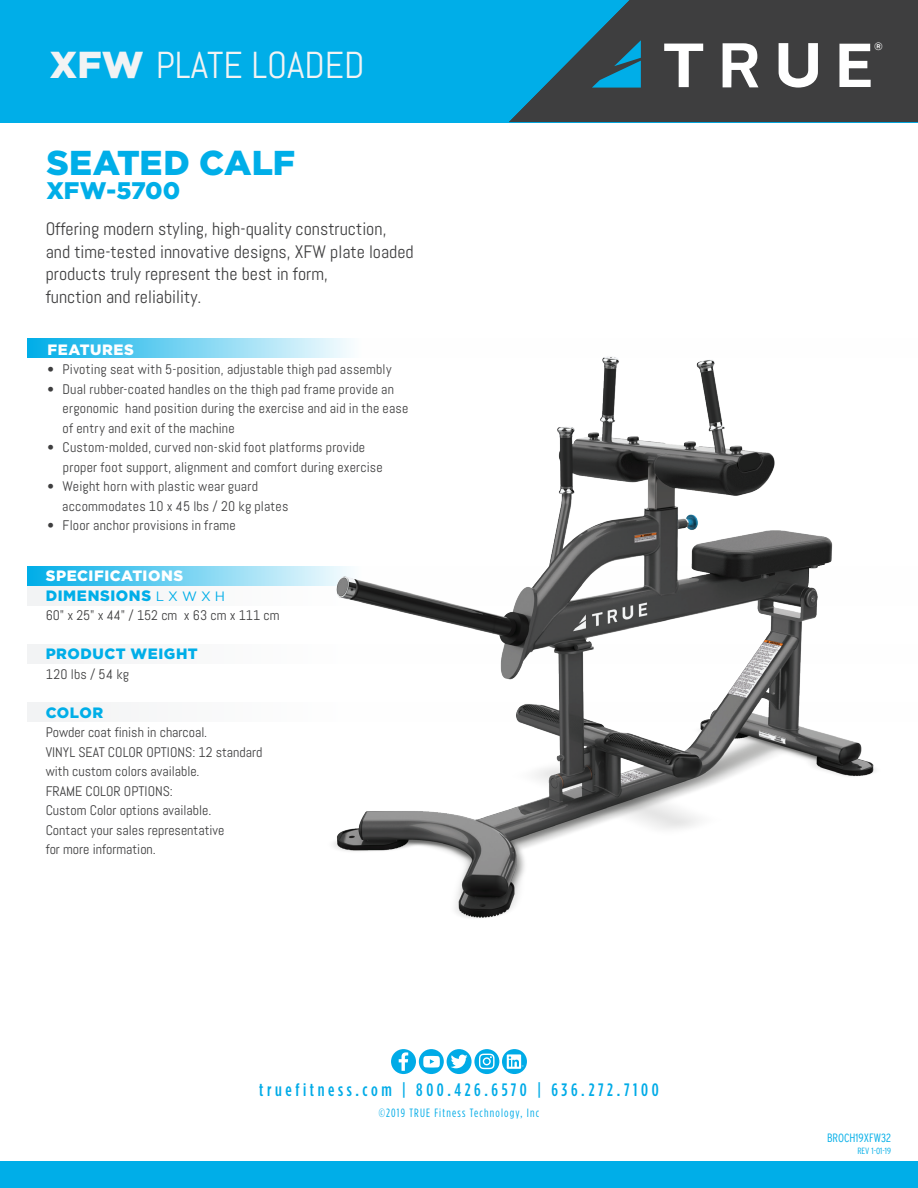
<style>
.page{position:relative;width:918px;height:1188px;background:#fff}
.page>*{position:absolute;margin:0;border:0;box-sizing:border-box;transform-origin:0 0}
.t1{font:37.5px "Abel";color:#f2f3f4}
.t2{font:900 34.5px "Gotham";color:#00aee8}
.t3{font:900 24px "Gotham";color:#00aee8}
.t4{font:18px/22.5px "Abel";color:#3e3e3f}
.t5{font:500 18px "Gotham Condensed";letter-spacing:.2em;color:#00abe7}
.t6{font:900 15px/19.5px "Gotham";letter-spacing:.04em;color:#fff}
.t7{font:900 15px "Gotham";letter-spacing:.035em;color:#00aee8}
.t8{font:13.8px/19.5px "Abel";letter-spacing:.01em;color:#3e3e3f}
.t9{font:12px "Gotham Condensed";letter-spacing:.1em;color:#00abe7}
.t10{font:300 condensed 12px "Interstate";color:#00aee8}
.t11{font:700 10.5px "Gotham";color:#fff}
.t12{font:300 condensed 9px "Interstate";color:#00aee8}
.s1{font-family:"Gotham";font-weight:900}
.s2{color:#00aee8}
.s3{font-weight:400;font-size:13.5px;color:#00aee8}
</style>
<div class="page">
<div style="left:0;top:1161px;width:918px;height:27px;background:#00aee8"></div>
<div style="left:0;top:0;width:918px;height:122px;background:#00aee8"></div>
<svg style="left:509px;top:0;width:409px;height:122px;fill:#3e3e3f"></svg>
<svg style="left:592px;top:40px;width:49px;height:48px"></svg>
<svg style="left:779px;top:43px;width:39px;height:45px;background:#a5a5a5"></svg>
<svg style="left:839px;top:44px;width:32px;height:43px"></svg>
<svg style="left:664px;top:44px;width:39px;height:43px;background:#868687"></svg>
<svg style="left:723px;top:43px;width:35px;height:44px;background:#b4b4b4"></svg>
<svg style="left:27px;top:567px;width:136px;height:19px;background:#32bdec"></svg>
<svg style="left:27px;top:339px;width:323px;height:19px;background:#66cef0"></svg>
<div style="left:27px;top:644px;width:891px;height:20px;background:#f2f3f4"></div>
<div style="left:27px;top:586px;width:891px;height:19px;background:#f2f3f4"></div>
<div style="left:27px;top:702px;width:891px;height:20px;background:#f2f3f4"></div>
<img style="left:163px;top:349px;width:755px;height:569px">
<div style="left:391px;top:1049px;width:25px;height:25px;background:#00abe7;border-radius:50%"></div>
<div style="left:419px;top:1049px;width:25px;height:25px;background:#00abe7;border-radius:50%"></div>
<div style="left:447px;top:1049px;width:25px;height:25px;background:#00abe7;border-radius:50%"></div>
<svg style="left:474px;top:1049px;width:25px;height:25px"></svg>
<svg style="left:502px;top:1049px;width:25px;height:25px"></svg>
<svg style="left:507px;top:1054px;width:17px;height:15px"></svg>
<svg style="left:423px;top:1056px;width:17px;height:12px"></svg>
<svg style="left:451px;top:1055px;width:17px;height:13px"></svg>
<svg style="left:479px;top:1054px;width:16px;height:15px"></svg>
<svg style="left:399px;top:1052px;width:9px;height:19px"></svg>
<h1 class="t1" style="left:50px;top:41px;width:316px"><span class="s1">XFW</span> PLATE LOADED</h1>
<h2 class="t2" style="left:46px;top:143px;width:250px">SEATED CALF</h2>
<h3 class="t3" style="left:46px;top:177px;width:136px">XFW-5700</h3>
<h3 class="t4" style="left:46px;top:218px;width:370px">Offering modern styling, high-quality construction, and time-tested innovative designs, XFW plate loaded products truly represent the best in form,<br>function and reliability.</h3>
<p class="t6" style="left:48px;top:339px;width:88px">FEATURES</p>
<p class="t8" style="left:48px;top:360px;width:345px">• Pivoting seat with 5-position, adjustable thigh pad assembly</p>
<p class="t8" style="left:63px;top:379px;width:347px;text-indent:-15px">• Dual rubber-coated handles on the thigh pad frame provide an ergonomic hand position during the exercise and aid in the ease of entry and exit of the machine</p>
<p class="t8" style="left:63px;top:438px;width:321px;text-indent:-15px">• Custom-molded, curved non-skid foot platforms provide proper foot support, alignment and comfort during exercise</p>
<p class="t8" style="left:62px;top:477px;width:228px;text-indent:-15px">• Weight horn with plastic wear guard accommodates 10 x 45 lbs / 20 kg plates</p>
<p class="t8" style="left:48px;top:516px;width:190px">• Floor anchor provisions in frame</p>
<p class="t6" style="left:46px;top:566px;width:181px">SPECIFICATIONS<br><span class="s2">DIMENSIONS</span> <span class="s3">L X W X H</span></p>
<p class="t8" style="left:46px;top:606px;width:235px">60" x 25" x 44" / 152 cm x 63 cm x 111 cm</p>
<p class="t7" style="left:46px;top:645px;width:154px">PRODUCT WEIGHT</p>
<p class="t8" style="left:46px;top:664px;width:85px">120 lbs / 54 kg</p>
<p class="t7" style="left:46px;top:704px;width:59px">COLOR</p>
<p class="t8" style="left:46px;top:723px;width:218px">Powder coat finish in charcoal.<br>VINYL SEAT COLOR OPTIONS: 12 standard with custom colors available.<br>FRAME COLOR OPTIONS:<br>Custom Color options available.<br>Contact your sales representative<br>for more information.</p>
<h3 class="t5" style="left:259px;top:1080px;width:401px">truefitness.com | 800.426.6570 | 636.272.7100</h3>
<p class="t9" style="left:379px;top:1106px;width:162px">©2019 TRUE Fitness Technology, Inc</p>
<p class="t11" style="left:874px;top:40px;width:10px">®</p>
<p class="t10" style="left:827px;top:1131px;width:65px">BROCH19XFW32</p>
<p class="t12" style="left:857px;top:1146px;width:35px">REV 1-01-19</p>
</div>
